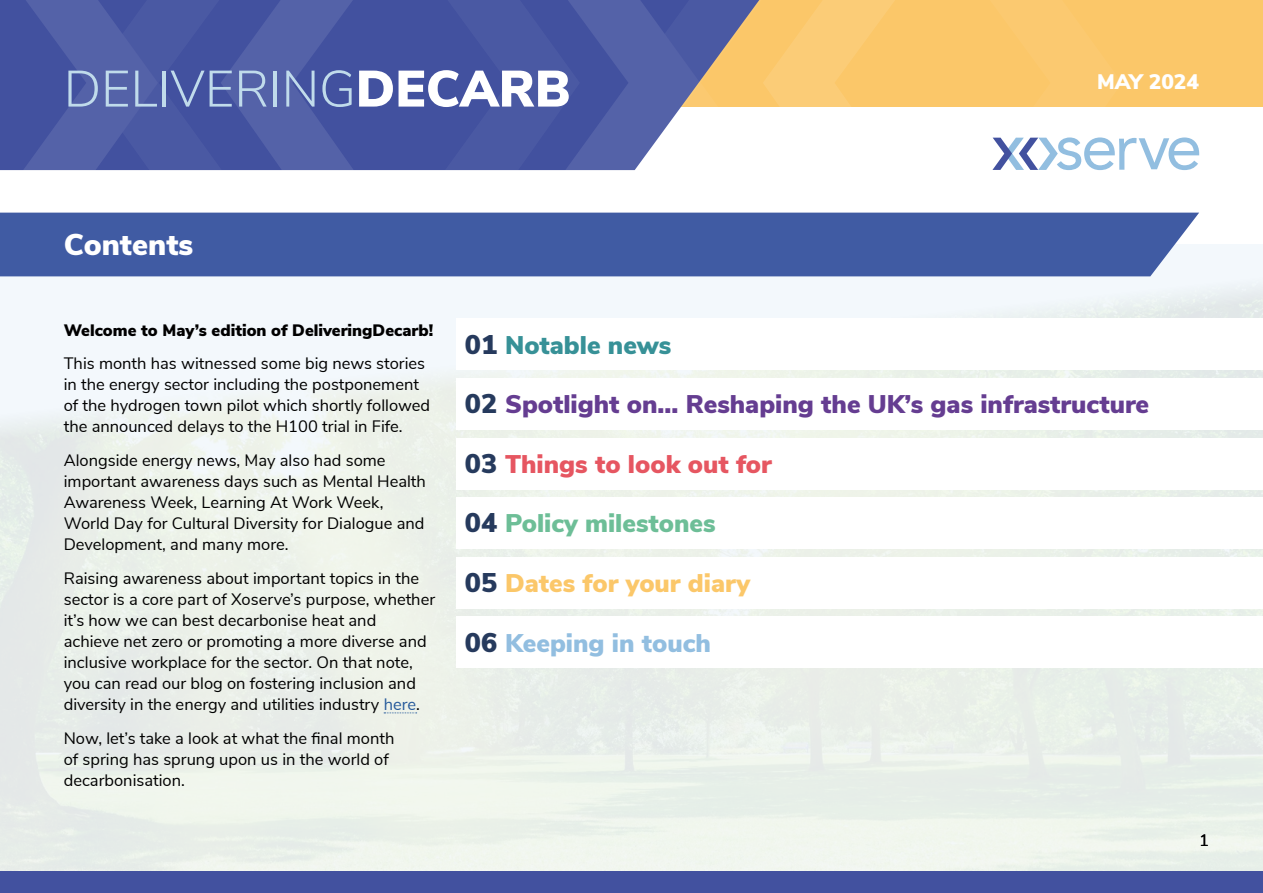
<style>
.page{position:relative;width:1263px;height:893px;background:#fff}
.page>*{position:absolute;margin:0;border:0;box-sizing:border-box;transform-origin:0 0}
.t1{font:300 51px "Nunito Sans";color:#c0dbeb}
.t2{font:900 30px "Nunito Sans";color:#fff}
.t3{font:900 25.5px "Nunito Sans";color:#653d91}
.t4{font:900 25.5px "Nunito Sans";color:#e65661}
.t5{font:900 25.5px "Nunito Sans";color:#fbc769}
.t6{font:900 25.5px "Nunito Sans";color:#6dbe97}
.t7{font:900 25.5px "Nunito Sans";color:#92bee0}
.t8{font:900 25.5px "Nunito Sans";color:#379197}
.t9{font:900 21px "Nunito Sans";color:#fff}
.t10{font:16.5px/21px "Nunito Sans";color:#000}
.t11{font:900 16.5px "Nunito Sans";color:#000}
.s1{font-weight:900;color:#fff}
.s2{color:#275b9b}
.s3{font-size:27px;color:#263a5d}
</style>
<div class="page">
<img style="left:0;top:244px;width:1263px;height:628px">
<div style="left:361px;top:0;width:902px;height:106px;background:#fbc769"></div>
<div style="left:0;top:872px;width:1263px;height:21px;background:#42519f"></div>
<svg style="left:0;top:0;width:1199px;height:170px"></svg>
<div style="left:0;top:213px;width:1199px;height:63px;background:#405ba3"></div>
<div style="left:456px;top:319px;width:807px;height:51px;background:#fff"></div>
<div style="left:456px;top:378px;width:807px;height:51px;background:#fff"></div>
<div style="left:456px;top:497px;width:807px;height:52px;background:#fff"></div>
<div style="left:456px;top:557px;width:807px;height:51px;background:#fff"></div>
<div style="left:456px;top:438px;width:807px;height:51px;background:#fff"></div>
<div style="left:456px;top:617px;width:807px;height:51px;background:#fff"></div>
<svg style="left:384px;top:712px;width:33px;height:1px"></svg>
<h1 class="t1" style="left:64px;top:52px;width:508px">DELIVERING<span class="s1">DECARB</span></h1>
<p class="t9" style="left:1097px;top:67px;width:103px">MAY 2024</p>
<h2 class="t2" style="left:64px;top:223px;width:131px">Contents</h2>
<p class="t11" style="left:64px;top:318px;width:371px">Welcome to May’s edition of DeliveringDecarb!</p>
<p class="t10" style="left:64px;top:352px;width:368px">This month has witnessed some big news stories in the energy sector including the postponement of the hydrogen town pilot which shortly followed the announced delays to the H100 trial in Fife.</p>
<p class="t10" style="left:64px;top:449px;width:364px">Alongside energy news, May also had some important awareness days such as Mental Health Awareness Week, Learning At Work Week, World Day for Cultural Diversity for Dialogue and Development, and many more.</p>
<p class="t10" style="left:64px;top:567px;width:373px">Raising awareness about important topics in the sector is a core part of Xoserve’s purpose, whether it’s how we can best decarbonise heat and achieve net zero or promoting a more diverse and inclusive workplace for the sector. On that note, you can read our blog on fostering inclusion and diversity in the energy and utilities industry <span class="s2">here</span>.</p>
<p class="t10" style="left:64px;top:726px;width:332px">Now, let’s take a look at what the final month of spring has sprung upon us in the world of decarbonisation.</p>
<h3 class="t8" style="left:465px;top:326px;width:208px"><span class="s3">01</span> Notable news</h3>
<h3 class="t3" style="left:465px;top:386px;width:686px"><span class="s3">02</span> Spotlight on... Reshaping the UK’s gas infrastructure</h3>
<h3 class="t4" style="left:465px;top:445px;width:308px"><span class="s3">03</span> Things to look out for</h3>
<h3 class="t6" style="left:465px;top:505px;width:252px"><span class="s3">04</span> Policy milestones</h3>
<h3 class="t5" style="left:465px;top:564px;width:287px"><span class="s3">05</span> Dates for your diary</h3>
<h3 class="t7" style="left:465px;top:624px;width:247px"><span class="s3">06</span> Keeping in touch</h3>
<p class="t10" style="left:1199px;top:829px;width:11px">1</p>
</div>
